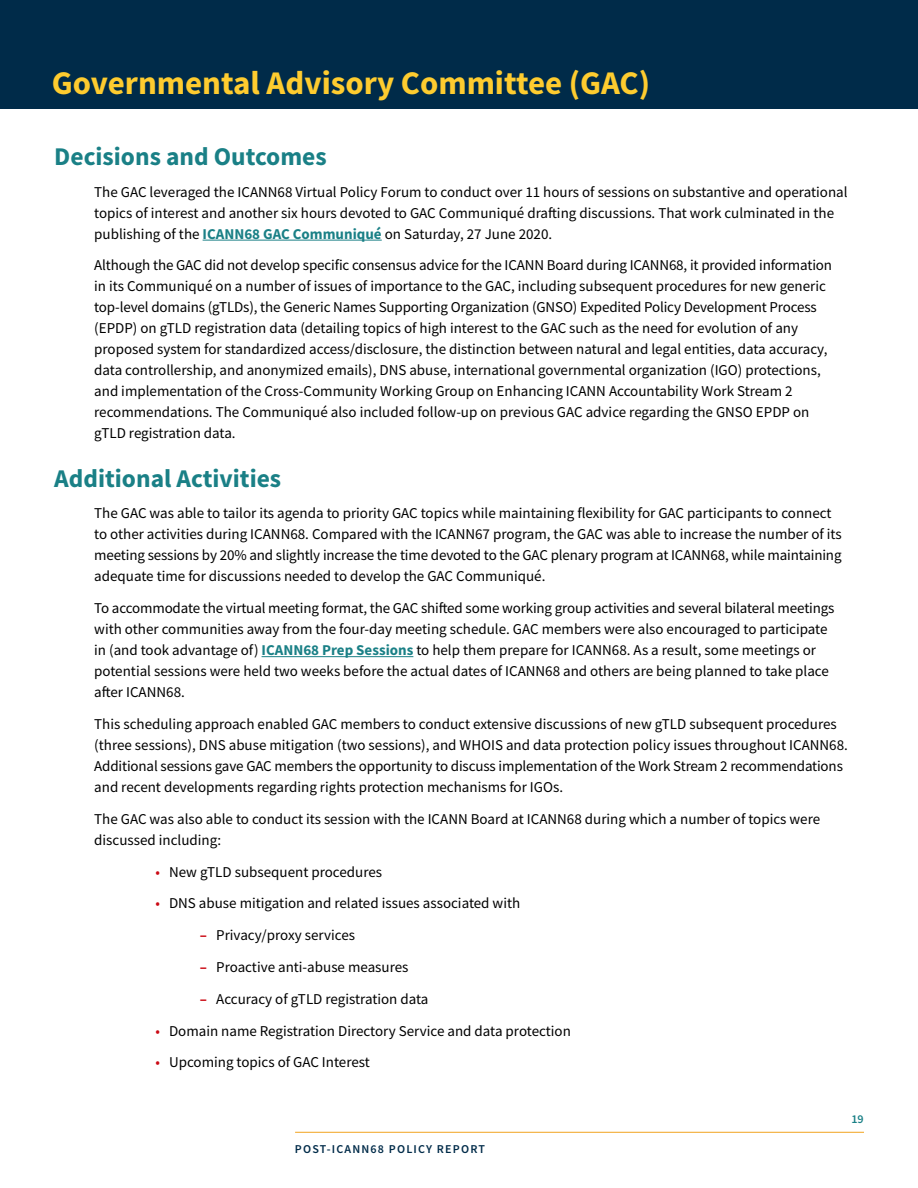
<style>
.page{position:relative;width:918px;height:1188px;background:#fff}
.page>*{position:absolute;margin:0;border:0;box-sizing:border-box;transform-origin:0 0}
.t1{font:700 33px "Source Sans Pro";color:#fecc2f}
.t2{font:700 25.5px "Source Sans Pro";color:#1a8086}
.t3{font:15px/21px "Source Sans Pro";color:#000}
.t4{font:600 12px "Source Sans Pro";letter-spacing:.1em;color:#002b49}
.t5{font:600 12px "Source Sans Pro";color:#1a8086}
.s1{font-weight:700;color:#1a8086}
.s2{color:#cb0813}
.s3{font-weight:700;color:#cb0813}
</style>
<div class="page">
<div style="left:0;top:0;width:918px;height:108px;background:#002b49"></div>
<hr style="left:295px;top:1132px;width:569px;height:1px;background:#f2a41e">
<hr style="left:203px;top:240px;width:179px;height:1px;background:#1a8086">
<hr style="left:262px;top:656px;width:151px;height:1px;background:#1a8086">
<h1 class="t1" style="left:52px;top:61px;width:600px">Governmental Advisory Committee (GAC)</h1>
<h2 class="t2" style="left:54px;top:139px;width:274px">Decisions and Outcomes</h2>
<p class="t3" style="left:94px;top:181px;width:755px">The GAC leveraged the ICANN68 Virtual Policy Forum to conduct over 11 hours of sessions on substantive and operational topics of interest and another six hours devoted to GAC Communiqué drafting discussions. That work culminated in the publishing of the <span class="s1">ICANN68 GAC Communiqué</span> on Saturday, 27 June 2020.</p>
<p class="t3" style="left:94px;top:255px;width:739px">Although the GAC did not develop specific consensus advice for the ICANN Board during ICANN68, it provided information in its Communiqué on a number of issues of importance to the GAC, including subsequent procedures for new generic top-level domains (gTLDs), the Generic Names Supporting Organization (GNSO) Expedited Policy Development Process (EPDP) on gTLD registration data (detailing topics of high interest to the GAC such as the need for evolution of any proposed system for standardized access/disclosure, the distinction between natural and legal entities, data accuracy, data controllership, and anonymized emails), DNS abuse, international governmental organization (IGO) protections, and implementation of the Cross-Community Working Group on Enhancing ICANN Accountability Work Stream 2 recommendations. The Communiqué also included follow-up on previous GAC advice regarding the GNSO EPDP on gTLD registration data.</p>
<h2 class="t2" style="left:54px;top:461px;width:228px">Additional Activities</h2>
<p class="t3" style="left:94px;top:503px;width:749px">The GAC was able to tailor its agenda to priority GAC topics while maintaining flexibility for GAC participants to connect to other activities during ICANN68. Compared with the ICANN67 program, the GAC was able to increase the number of its meeting sessions by 20% and slightly increase the time devoted to the GAC plenary program at ICANN68, while maintaining adequate time for discussions needed to develop the GAC Communiqué.</p>
<p class="t3" style="left:94px;top:598px;width:742px">To accommodate the virtual meeting format, the GAC shifted some working group activities and several bilateral meetings with other communities away from the four-day meeting schedule. GAC members were also encouraged to participate in (and took advantage of) <span class="s1">ICANN68 Prep Sessions</span> to help them prepare for ICANN68. As a result, some meetings or potential sessions were held two weeks before the actual dates of ICANN68 and others are being planned to take place after ICANN68.</p>
<p class="t3" style="left:94px;top:713px;width:755px">This scheduling approach enabled GAC members to conduct extensive discussions of new gTLD subsequent procedures (three sessions), DNS abuse mitigation (two sessions), and WHOIS and data protection policy issues throughout ICANN68.<br>Additional sessions gave GAC members the opportunity to discuss implementation of the Work Stream 2 recommendations and recent developments regarding rights protection mechanisms for IGOs.</p>
<p class="t3" style="left:94px;top:808px;width:727px">The GAC was also able to conduct its session with the ICANN Board at ICANN68 during which a number of topics were discussed including:</p>
<p class="t3" style="left:156px;top:861px;width:228px"><span class="s2">•</span> New gTLD subsequent procedures</p>
<p class="t3" style="left:156px;top:893px;width:366px"><span class="s2">•</span> DNS abuse mitigation and related issues associated with</p>
<p class="t3" style="left:200px;top:925px;width:157px"><span class="s3">–</span> Privacy/proxy services</p>
<p class="t3" style="left:200px;top:956px;width:210px"><span class="s3">–</span> Proactive anti-abuse measures</p>
<p class="t3" style="left:200px;top:988px;width:230px"><span class="s3">–</span> Accuracy of gTLD registration data</p>
<p class="t3" style="left:156px;top:1020px;width:417px"><span class="s2">•</span> Domain name Registration Directory Service and data protection</p>
<p class="t3" style="left:156px;top:1052px;width:216px"><span class="s2">•</span> Upcoming topics of GAC Interest</p>
<p class="t4" style="left:295px;top:1141px;width:192px">POST-ICANN68 POLICY REPORT</p>
<p class="t5" style="left:851px;top:1111px;width:14px">19</p>
</div>
